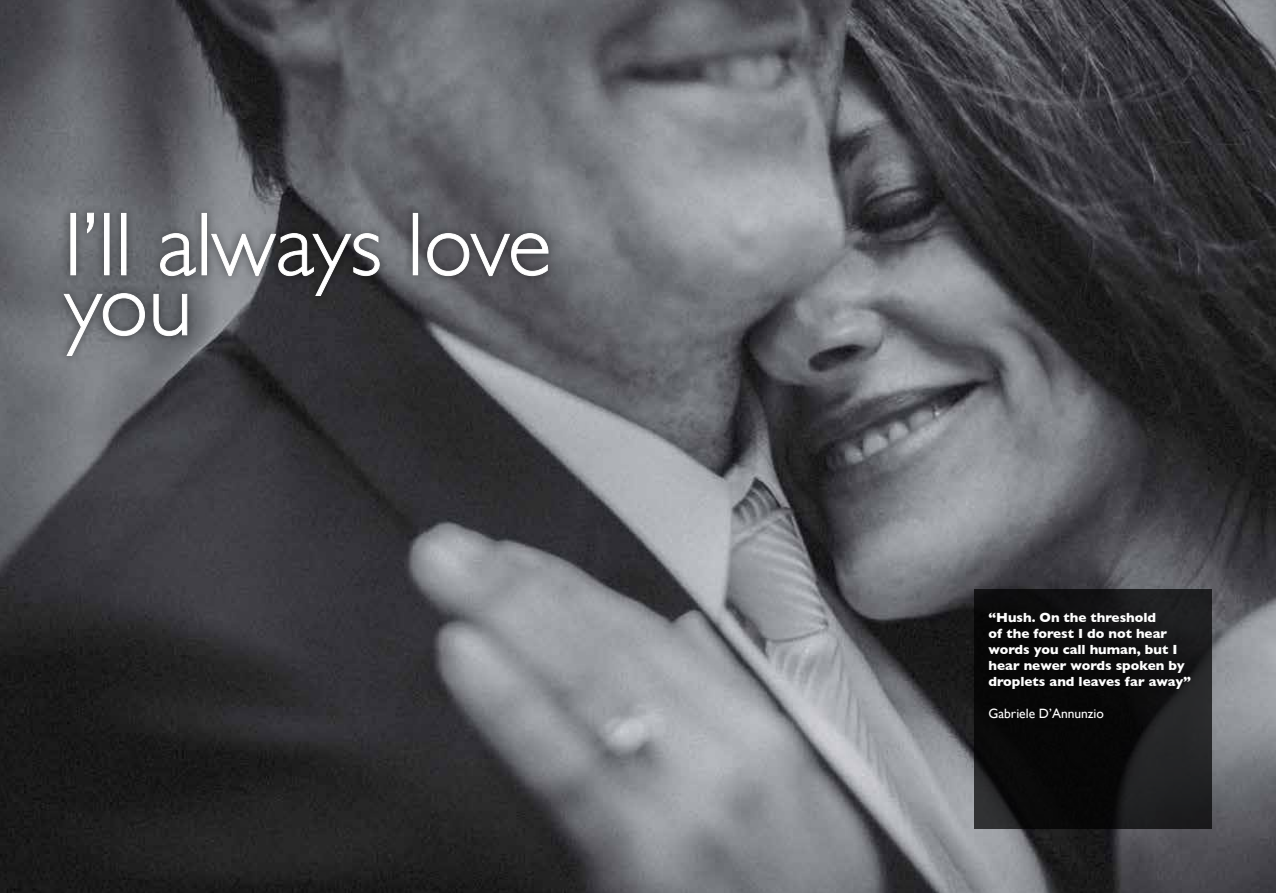
<style>
.page{position:relative;width:1276px;height:893px;background:#fff}
.page>*{position:absolute;margin:0;border:0;box-sizing:border-box;transform-origin:0 0}
.t1{font:300 90px "Gill Sans";color:#fff}
.t2{font:700 13.5px/16px "Gill Sans";color:#fff}
.t3{font:13.5px "Gill Sans";color:#fff}
</style>
<div class="page">
<img style="left:0;top:0;width:1276px;height:893px">
<div style="left:55px;top:204px;width:503px;height:161px;background:#000;opacity:.5"></div>
<div style="left:70px;top:213px;width:6px;height:62px;border:1px solid #fff"></div>
<svg style="left:87px;top:212px;width:7px;height:22px"></svg>
<div style="left:104px;top:213px;width:5px;height:62px;border:1px solid #fff"></div>
<div style="left:121px;top:213px;width:5px;height:62px;border:1px solid #fff"></div>
<svg style="left:160px;top:233px;width:36px;height:43px;background:#74777a"></svg>
<div style="left:202px;top:213px;width:5px;height:62px;border:1px solid #fff"></div>
<svg style="left:211px;top:233px;width:169px;height:63px;background:#5a5a5d"></svg>
<div style="left:413px;top:213px;width:5px;height:62px;border:1px solid #fff"></div>
<svg style="left:427px;top:233px;width:122px;height:43px;background:#646468"></svg>
<svg style="left:63px;top:293px;width:82px;height:63px;background:#75777b"></svg>
<svg style="left:153px;top:294px;width:34px;height:42px"></svg>
<svg style="left:974px;top:589px;width:238px;height:239px;background:#101111"></svg>
<h1 class="t1" style="left:64px;top:174px;width:489px">I’ll always love</h1>
<h1 class="t1" style="left:64px;top:234px;width:130px">you</h1>
<p class="t2" style="left:988px;top:609px;width:204px">“Hush. On the threshold<br>of the forest I do not hear words you call human, but I hear newer words spoken by droplets and leaves far away”</p>
<p class="t3" style="left:988px;top:705px;width:117px">Gabriele D’Annunzio</p>
</div>
